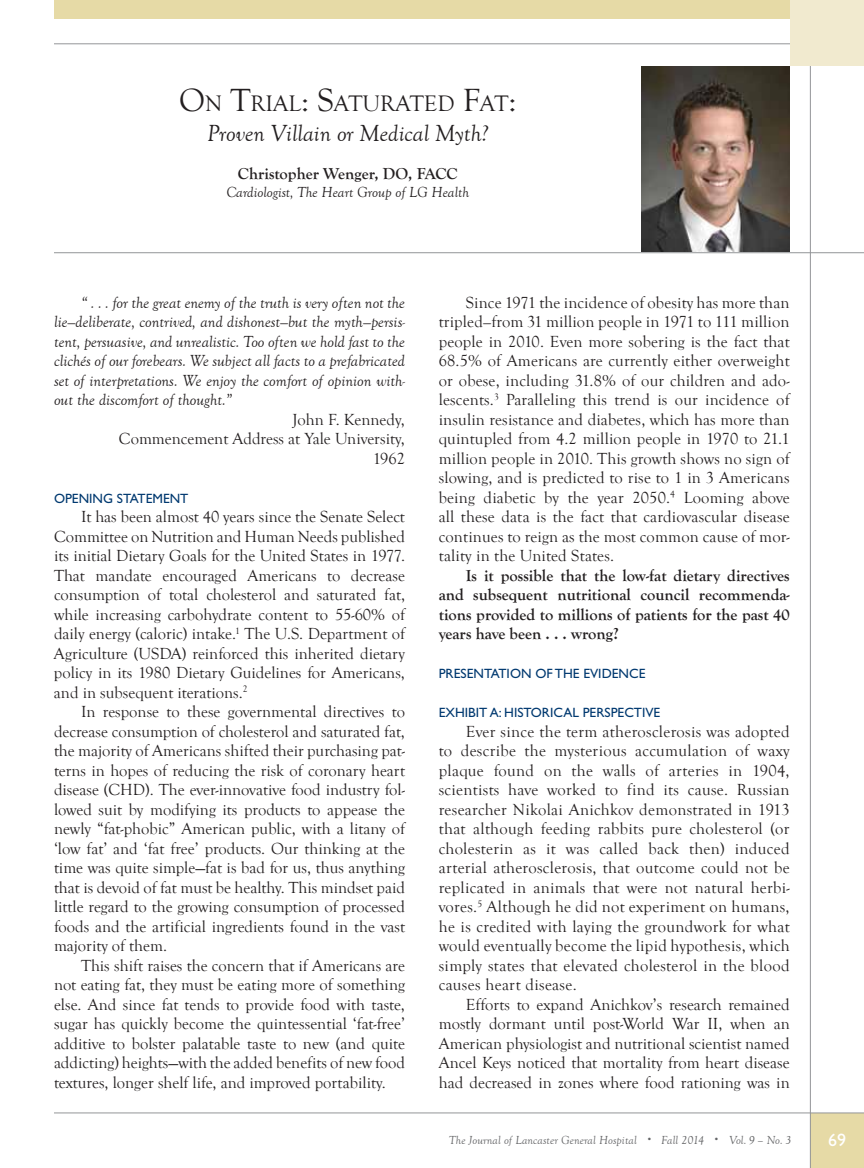
<style>
.page{position:relative;width:864px;height:1168px;background:#fff}
.page>*{position:absolute;margin:0;border:0;box-sizing:border-box;transform-origin:0 0}
.t1{font:italic 24px "Goudy Old Style T";color:#231f20}
.t2{font:23.1px "Goudy Old Style T";color:#231f20}
.t3{font:18px "Gill Sans Std";color:#fff}
.t4{font:16.5px/19.5px "Goudy Old Style T";color:#231f20;text-align:justify}
.t5{font:italic 16.5px/19.5px "Goudy Old Style T";color:#231f20;text-align:justify}
.t6{font:700 16.5px/19.5px "Goudy Old Style T";color:#231f20;text-align:justify}
.t7{font:italic 15px "Goudy Old Style T";color:#231f20}
.t8{font:13.5px "Gill Sans Std";color:#003970}
.t9{font:italic 12px "Goudy Old Style T";letter-spacing:.01em;color:#636466}
.s1{font-size:33px}
.s2{font-style:italic}
.s3{font-size:9px}
</style>
<div class="page">
<div style="left:810px;top:1112px;width:54px;height:56px;background:#e6daa6"></div>
<hr style="left:54px;top:1112px;width:810px;height:1px;background:#939598">
<hr style="left:810px;top:0;width:1px;height:1168px;background:#939598">
<div style="left:54px;top:0;width:810px;height:19px;background:#e6daa6"></div>
<hr style="left:54px;top:43px;width:810px;height:1px;background:#939598">
<div style="left:790px;top:0;width:74px;height:66px;background:#f1eacf"></div>
<hr style="left:54px;top:252px;width:810px;height:1px;background:#939598">
<img style="left:642px;top:66px;width:148px;height:185px">
<h2 class="t2" style="left:179px;top:90px;width:339px"><span class="s1">O</span>N <span class="s1">T</span>RIAL<span class="s1">: S</span>ATURATED <span class="s1">F</span>AT<span class="s1">:</span></h2>
<h1 class="t1" style="left:207px;top:120px;width:282px">Proven Villain or Medical Myth?</h1>
<p class="t6" style="left:238px;top:164px;width:221px">Christopher Wenger, DO, FACC</p>
<p class="t7" style="left:226px;top:183px;width:244px">Cardiologist, The Heart Group of LG Health</p>
<p class="t5" style="left:54px;top:293px;width:353px;text-indent:27px">“ . . . for the great enemy of the truth is very often not the lie—deliberate, contrived, and dishonest—but the myth—persis&shy;tent, persuasive, and unrealistic. Too often we hold fast to the clichés of our forebears. We subject all facts to a prefabricated set of interpretations. We enjoy the comfort of opinion with&shy;out the discomfort of thought.”</p>
<p class="t4" style="left:119px;top:410px;width:288px;text-align:right">John F. Kennedy,<br>Commencement Address at Yale University,<br>1962</p>
<p class="t8" style="left:54px;top:490px;width:34px">OPENIN</p>
<p class="t8" style="left:103px;top:490px;width:22px">G STAT</p>
<p class="t8" style="left:146px;top:490px;width:34px">EMENT</p>
<p class="t4" style="left:54px;top:507px;width:353px;text-indent:27px">It has been almost 40 years since the Senate Select Committee on Nutrition and Human Needs published its initial Dietary Goals for the United States in 1977.<br>That mandate encouraged Americans to decrease consumption of total cholesterol and saturated fat, while increasing carbohydrate content to 55-60% of daily energy (caloric) intake.<sup>1</sup> The U.S. Department of Agriculture (USDA) reinforced this inherited dietary policy in its 1980 Dietary Guidelines for Americans, and in subsequent iterations.<sup>2</sup></p>
<p class="t4" style="left:54px;top:702px;width:353px;text-indent:27px">In response to these governmental directives to decrease consumption of cholesterol and saturated fat, the majority of Americans shifted their purchasing pat&shy;terns in hopes of reducing the risk of coronary heart disease (CHD). The ever-innovative food industry fol&shy;lowed suit by modifying its products to appease the newly “fat-phobic” American public, with a litany of ‘low fat’ and ‘fat free’ products. Our thinking at the time was quite simple—fat is bad for us, thus anything that is devoid of fat must be healthy. This mindset paid little regard to the growing consumption of processed foods and the artificial ingredients found in the vast majority of them.</p>
<p class="t4" style="left:54px;top:956px;width:352px;text-indent:27px">This shift raises the concern that if Americans are not eating fat, they must be eating more of something else. And since fat tends to provide food with taste, sugar has quickly become the quintessential ‘fat-free’ additive to bolster palatable taste to new (and quite addicting) heights—with the added benefits of new food textures, longer shelf life, and improved portability.</p>
<p class="t4" style="left:439px;top:293px;width:353px;text-indent:27px">Since 1971 the incidence of obesity has more than tripled<span class="s2">—</span>from 31 million people in 1971 to 111 million people in 2010. Even more sobering is the fact that 68.5% of Americans are currently either overweight or obese, including 31.8% of our children and ado&shy;lescents.<sup>3</sup> Paralleling this trend is our incidence of insulin resistance and diabetes, which has more than quintupled from 4.2 million people in 1970 to 21.1 million people in 2010. This growth shows no sign of slowing, and is predicted to rise to 1 in 3 Americans being diabetic by the year 2050.<sup>4</sup> Looming above all these data is the fact that cardiovascular disease continues to reign as the most common cause of mor&shy;tality in the United States.</p>
<p class="t6" style="left:439px;top:566px;width:352px;text-indent:27px">Is it possible that the low-fat dietary directives and subsequent nutritional council recommenda&shy;tions provided to millions of patients for the past 40 years have been . . . wrong?</p>
<p class="t8" style="left:439px;top:666px;width:44px">PRESENTATION</p>
<p class="t8" style="left:535px;top:666px;width:112px">OFTHE EVIDENCE</p>
<p class="t8" style="left:439px;top:705px;width:222px">EXHIBIT A: HISTORICAL PERSPECTIVE</p>
<p class="t4" style="left:439px;top:722px;width:353px;text-indent:27px">Ever since the term atherosclerosis was adopted to describe the mysterious accumulation of waxy plaque found on the walls of arteries in 1904, scientists have worked to find its cause. Russian researcher Nikolai Anichkov demonstrated in 1913 that although feeding rabbits pure cholesterol (or cholesterin as it was called back then) induced arterial atherosclerosis, that outcome could not be replicated in animals that were not natural herbi&shy;vores.<sup>5</sup> Although he did not experiment on humans, he is credited with laying the groundwork for what would eventually become the lipid hypothesis, which simply states that elevated cholesterol in the blood causes heart disease.</p>
<p class="t4" style="left:439px;top:995px;width:353px;text-indent:27px">Efforts to expand Anichkov’s research remained mostly dormant until post-World War II, when an American physiologist and nutritional scientist named Ancel Keys noticed that mortality from heart disease had decreased in zones where food rationing was in</p>
<p class="t9" style="left:449px;top:1133px;width:344px">The Journal of Lancaster General Hospital <span class="s3">•</span> Fall 2014 <span class="s3">•</span> Vol. 9 – No. 3</p>
<p class="t3" style="left:828px;top:1129px;width:19px">69</p>
</div>
